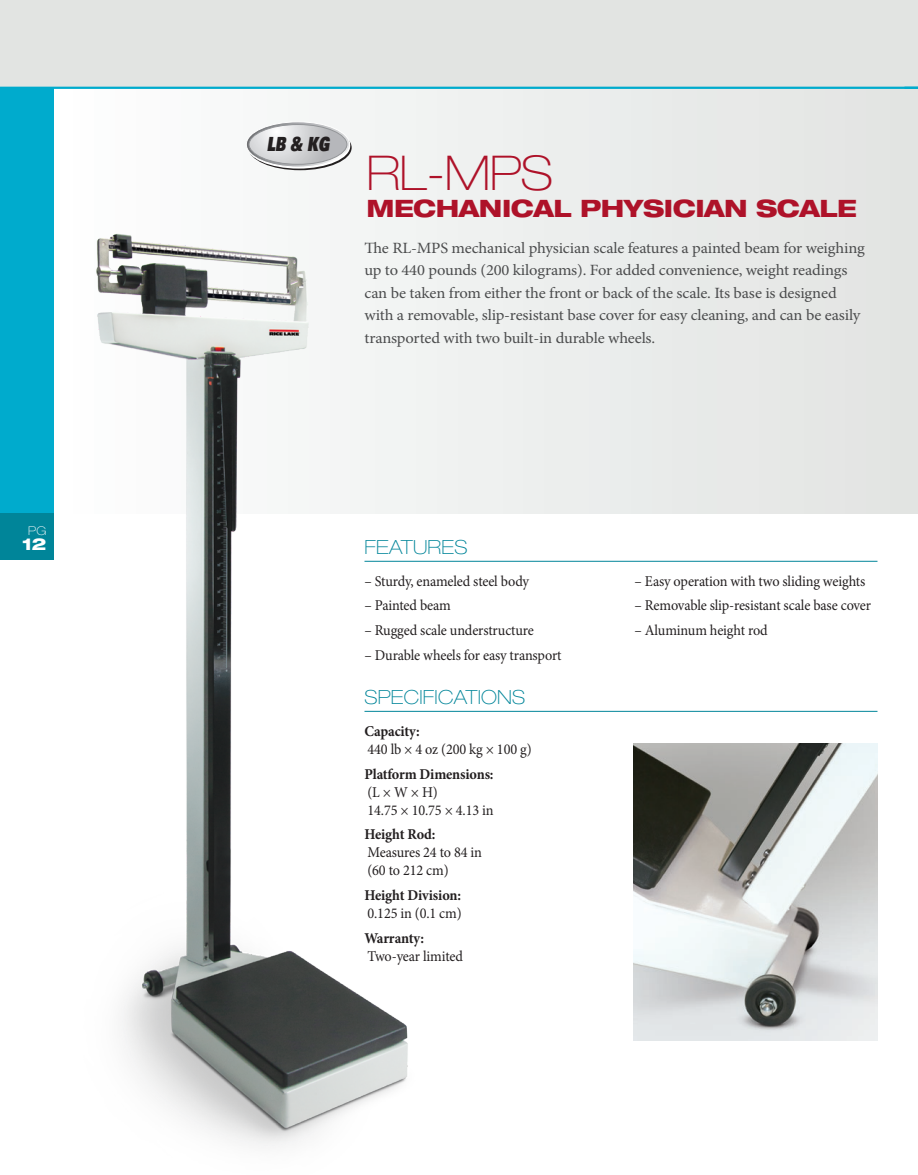
<style>
.page{position:relative;width:918px;height:1175px;background:#fff}
.page>*{position:absolute;margin:0;border:0;box-sizing:border-box;transform-origin:0 0}
.Model_Name{font:100 expanded 48px "Helvetica Neue LT Std";color:#ae1229}
.Model_Name-2{font:800 expanded 24px "Helvetica Neue LT Std";letter-spacing:-.02em;color:#ae1229}
.SubHead_Blue_with_Rule{font:100 expanded 19.5px "Helvetica Neue LT Std";letter-spacing:.01em;color:#008599}
.t1{font:19.5px "Univers LT Std X Black Obl";color:#231f20;scale:.7 1}
.t2{font:800 expanded 16.5px "Helvetica Neue LT Std";color:#fff}
.Product_Information{font:15.6px/22.5px "Minion Pro";letter-spacing:-.01em;color:#4b4c4d;scale:1.05 1}
.Specifications{font:15px/18px "Minion Pro";letter-spacing:-.01em;color:#231f20;scale:.95 1}
.Specifications-2{font:700 15px/18px "Minion Pro";letter-spacing:-.01em;color:#231f20;scale:.95 1}
.t3{font:100 expanded 12px "Helvetica Neue LT Std";color:#fff}
.s1{font-weight:700}
.s2{font-weight:400}
</style>
<div class="page">
<div style="left:49px;top:88px;width:869px;height:425px;background:linear-gradient(to right,#fdfefe,#e1e3e2)"></div>
<div style="left:0;top:0;width:918px;height:88px;background:#e2e4e2"></div>
<img style="left:634px;top:743px;width:244px;height:297px">
<img style="left:54px;top:216px;width:410px;height:930px">
<hr style="left:364px;top:561px;width:514px;height:1px;background:#008599">
<hr style="left:364px;top:711px;width:514px;height:1px;background:#008599">
<svg style="left:246px;top:122px;width:104px;height:45px"></svg>
<div style="left:249px;top:124px;width:98px;height:41px;border:1px solid #939598;border-radius:50%"></div>
<div style="left:0;top:88px;width:54px;height:425px;background:#00abcd"></div>
<div style="left:0;top:513px;width:54px;height:47px;background:#008599"></div>
<hr style="left:0;top:87px;width:918px;height:2px;background:#00abcd">
<p class="t3" style="left:28px;top:524px;width:20px">PG</p>
<p class="t2" style="left:22px;top:534px;width:26px">12</p>
<h3 class="t1" style="left:267px;top:131px;width:91px">LB &amp; KG</h3>
<p class="Model_Name" style="left:367px;top:144px;width:188px">RL-MPS</p>
<p class="Model_Name-2" style="left:367px;top:193px;width:492px">MECHANICAL PHYSICIAN SCALE</p>
<p class="Product_Information" style="left:364px;top:236px;width:478px">The RL-MPS mechanical physician scale features a painted beam for weighing up to 440 pounds (200 kilograms). For added convenience, weight readings can be taken from either the front or back of the scale. Its base is designed with a removable, slip-resistant base cover for easy cleaning, and can be easily transported with two built-in durable wheels.</p>
<p class="SubHead_Blue_with_Rule" style="left:364px;top:535px;width:104px">FEATURES</p>
<p class="Specifications" style="left:364px;top:572px;width:175px">– Sturdy, enameled steel body</p>
<p class="Specifications" style="left:364px;top:596px;width:92px">– Painted beam</p>
<p class="Specifications" style="left:364px;top:621px;width:180px">– Rugged scale understructure</p>
<p class="Specifications" style="left:364px;top:646px;width:209px">– Durable wheels for easy transport</p>
<p class="SubHead_Blue_with_Rule" style="left:364px;top:685px;width:162px">SPECIFICATIONS</p>
<p class="Specifications" style="left:364px;top:722px;width:177px"><span class="s1">Capacity:<br></span>440 lb × 4 oz (200 kg × 100 g)</p>
<p class="Specifications" style="left:364px;top:764px;width:137px"><span class="s1">Platform Dimensions: </span>(L × W × H)<br>14.75 × 10.75 × 4.13 in</p>
<p class="Specifications" style="left:364px;top:825px;width:125px"><span class="s1">Height Rod:<br></span>Measures 24 to 84 in (60 to 212 cm)</p>
<p class="Specifications-2" style="left:364px;top:886px;width:104px">Height Division:<br><span class="s2">0.125 in (0.1 cm)</span></p>
<p class="Specifications" style="left:364px;top:929px;width:105px"><span class="s1">Warranty:<br></span>Two-year limited</p>
<p class="Specifications" style="left:634px;top:572px;width:244px">– Easy operation with two sliding weights</p>
<p class="Specifications" style="left:634px;top:596px;width:251px">– Removable slip-resistant scale base cover</p>
<p class="Specifications" style="left:634px;top:621px;width:142px">– Aluminum height rod</p>
</div>
